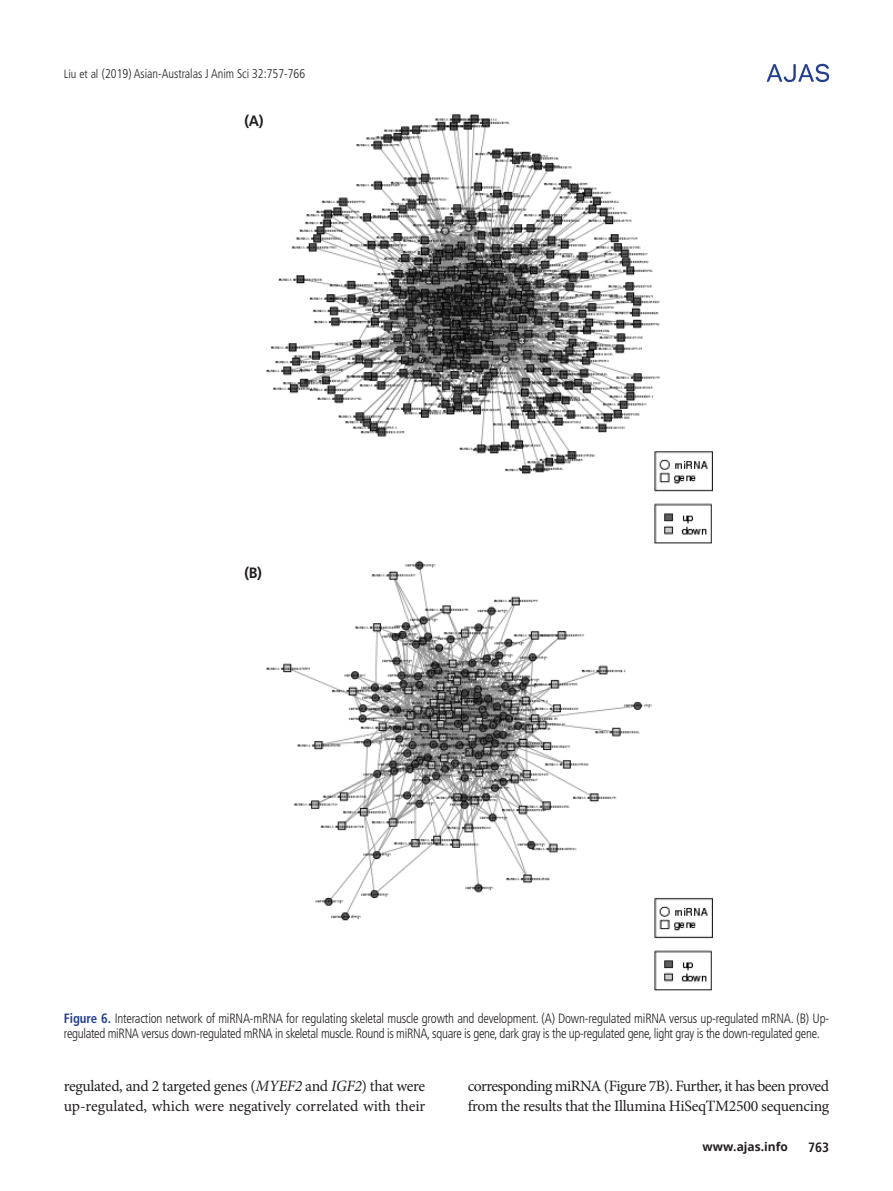
<style>
.page{position:relative;width:893px;height:1191px;background:#fff}
.page>*{position:absolute;margin:0;border:0;box-sizing:border-box;transform-origin:0 0}
.본문{font:15.75px/19.5px "Minion Pro";letter-spacing:-.02em;color:#231f20}
.그림_지문{font:700 15px "Frutiger LT Std";color:#231f20;scale:.95 1}
.표_그림__제목{font:300 condensed 13.5px/15px "Frutiger LT Std";letter-spacing:-.025em;color:#231f20;scale:.95 1}
.t1{font:700 condensed 13.5px "Frutiger LT Std";color:#231f20}
.t2{font:300 condensed 12.75px "Frutiger LT Std";color:#231f20;scale:.95 1}
.t3{font:700 12px "Open Sans";color:#231f20}
.s1{font-size:12px}
.s2{font-weight:700;color:#253f8e}
.s3{font-style:italic}
</style>
<div class="page">
<svg style="left:767px;top:64px;width:62px;height:18px"></svg>
<img style="left:266px;top:114px;width:447px;height:430px">
<img style="left:266px;top:560px;width:447px;height:431px">
<p class="t2" style="left:64px;top:66px;width:256px"><span class="s1">Liu et al</span> (2019) Asian-Australas J Anim Sci 32:757-766</p>
<p class="그림_지문" style="left:244px;top:112px;width:22px">(A)</p>
<p class="그림_지문" style="left:244px;top:564px;width:20px">(B)</p>
<p class="표_그림__제목" style="left:64px;top:1011px;width:807px"><span class="s2">Figure 6.</span> Interaction network of miRNA-mRNA for regulating skeletal muscle growth and development. (A) Down-regulated miRNA versus up-regulated mRNA. (B) Up&shy;regulated miRNA versus down-regulated mRNA in skeletal muscle. Round is miRNA, square is gene, dark gray is the up-regulated gene, light gray is the down-regulated gene.</p>
<p class="본문" style="left:64px;top:1076px;width:363px">regulated, and 2 targeted genes (<span class="s3">MYEF2</span> and <span class="s3">IGF2</span>) that were up-regulated, which were negatively correlated with their</p>
<p class="본문" style="left:468px;top:1076px;width:363px">corresponding miRNA (Figure 7B). Further, it has been proved from the results that the Illumina HiSeqTM2500 sequencing</p>
<p class="t3" style="left:702px;top:1138px;width:87px">www.ajas.info</p>
<p class="t1" style="left:808px;top:1138px;width:23px">763</p>
</div>
